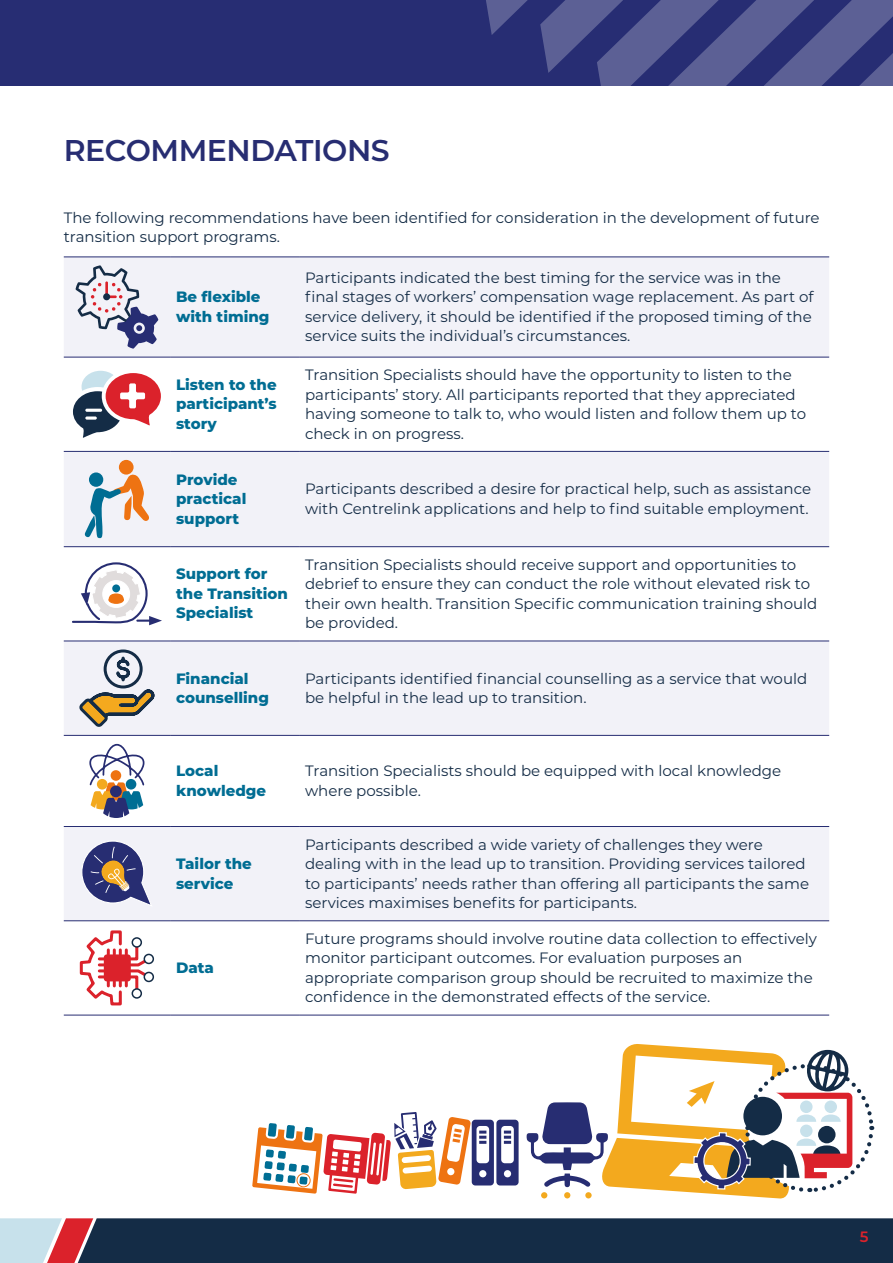
<style>
.page{position:relative;width:893px;height:1263px;background:#fff}
.page>*{position:absolute;margin:0;border:0;box-sizing:border-box;transform-origin:0 0}
.t1{font:600 30px "Montserrat";letter-spacing:-.015em;color:#272d72}
.Body{font:15px/19.5px "Montserrat";color:#142c46}
.Body-2{font:800 15px/19.5px "Montserrat";color:#006d93}
.t2{font:600 15px "Montserrat";color:#db222b}
</style>
<div class="page">
<div style="left:0;top:0;width:893px;height:85px;background:#272d73"></div>
<svg style="left:486px;top:0;width:407px;height:85px"></svg>
<svg style="left:64px;top:257px;width:765px;height:478px;fill:#f2f2f8"></svg>
<div style="left:64px;top:827px;width:765px;height:93px;background:#f2f2f8"></div>
<hr style="left:64px;top:256px;width:106px;height:1px;background:#272d72">
<hr style="left:170px;top:256px;width:129px;height:1px;background:#272d72">
<hr style="left:299px;top:256px;width:530px;height:1px;background:#272d72">
<hr style="left:64px;top:357px;width:106px;height:1px;background:#272d72">
<hr style="left:170px;top:357px;width:129px;height:1px;background:#272d72">
<hr style="left:299px;top:357px;width:530px;height:1px;background:#272d72">
<hr style="left:64px;top:451px;width:106px;height:1px;background:#272d72">
<hr style="left:170px;top:451px;width:129px;height:1px;background:#272d72">
<hr style="left:299px;top:451px;width:530px;height:1px;background:#272d72">
<hr style="left:64px;top:546px;width:106px;height:1px;background:#272d72">
<hr style="left:170px;top:546px;width:129px;height:1px;background:#272d72">
<hr style="left:299px;top:546px;width:530px;height:1px;background:#272d72">
<hr style="left:64px;top:641px;width:106px;height:1px;background:#272d72">
<hr style="left:170px;top:641px;width:129px;height:1px;background:#272d72">
<hr style="left:299px;top:641px;width:530px;height:1px;background:#272d72">
<hr style="left:64px;top:735px;width:106px;height:1px;background:#272d72">
<hr style="left:170px;top:735px;width:129px;height:1px;background:#272d72">
<hr style="left:299px;top:735px;width:530px;height:1px;background:#272d72">
<hr style="left:64px;top:826px;width:106px;height:1px;background:#272d72">
<hr style="left:170px;top:826px;width:129px;height:1px;background:#272d72">
<hr style="left:299px;top:826px;width:530px;height:1px;background:#272d72">
<hr style="left:64px;top:920px;width:106px;height:1px;background:#272d72">
<hr style="left:170px;top:920px;width:129px;height:1px;background:#272d72">
<hr style="left:299px;top:920px;width:530px;height:1px;background:#272d72">
<hr style="left:64px;top:1015px;width:106px;height:1px;background:#272d72">
<hr style="left:170px;top:1015px;width:129px;height:1px;background:#272d72">
<hr style="left:299px;top:1015px;width:530px;height:1px;background:#272d72">
<svg style="left:75px;top:265px;width:83px;height:84px"></svg>
<svg style="left:73px;top:371px;width:88px;height:67px"></svg>
<div style="left:119px;top:460px;width:15px;height:15px;background:#ee7312;border-radius:50%"></div>
<svg style="left:84px;top:473px;width:65px;height:65px"></svg>
<svg style="left:71px;top:561px;width:91px;height:64px"></svg>
<svg style="left:76px;top:648px;width:81px;height:82px"></svg>
<svg style="left:81px;top:743px;width:72px;height:164px"></svg>
<svg style="left:79px;top:930px;width:75px;height:76px"></svg>
<svg style="left:526px;top:1044px;width:349px;height:155px"></svg>
<svg style="left:252px;top:1112px;width:267px;height:82px"></svg>
<svg style="left:0;top:1218px;width:893px;height:45px;background:#283951"></svg>
<h2 class="t1" style="left:64px;top:129px;width:327px">RECOMMENDATIONS</h2>
<p class="Body" style="left:64px;top:207px;width:757px">The following recommendations have been identified for consideration in the development of future transition support programs.</p>
<p class="Body-2" style="left:176px;top:286px;width:95px">Be flexible with timing</p>
<p class="Body" style="left:305px;top:267px;width:510px">Participants indicated the best timing for the service was in the final stages of workers’ compensation wage replacement. As part of service delivery, it should be identified if the proposed timing of the service suits the individual’s circumstances.</p>
<p class="Body-2" style="left:176px;top:374px;width:102px;text-align:justify">Listen to the participant’s story</p>
<p class="Body" style="left:305px;top:364px;width:502px">Transition Specialists should have the opportunity to listen to the participants’ story. All participants reported that they appreciated having someone to talk to, who would listen and follow them up to check in on progress.</p>
<p class="Body-2" style="left:176px;top:469px;width:72px">Provide practical support</p>
<p class="Body" style="left:305px;top:479px;width:508px">Participants described a desire for practical help, such as assistance with Centrelink applications and help to find suitable employment.</p>
<p class="Body-2" style="left:176px;top:564px;width:113px">Support for the Transition<br>Specialist</p>
<p class="Body" style="left:305px;top:554px;width:514px">Transition Specialists should receive support and opportunities to debrief to ensure they can conduct the role without elevated risk to their own health. Transition Specific communication training should be provided.</p>
<p class="Body-2" style="left:176px;top:668px;width:94px">Financial counselling</p>
<p class="Body" style="left:305px;top:668px;width:504px">Participants identified financial counselling as a service that would be helpful in the lead up to transition.</p>
<p class="Body-2" style="left:176px;top:760px;width:91px">Local knowledge</p>
<p class="Body" style="left:305px;top:761px;width:478px">Transition Specialists should be equipped with local knowledge where possible.</p>
<p class="Body-2" style="left:176px;top:853px;width:77px">Tailor the service</p>
<p class="Body-2" style="left:176px;top:957px;width:39px">Data</p>
<p class="Body" style="left:305px;top:834px;width:505px">Participants described a wide variety of challenges they were dealing with in the lead up to transition. Providing services tailored to participants’ needs rather than offering all participants the same services maximises benefits for participants.</p>
<p class="Body" style="left:305px;top:928px;width:513px">Future programs should involve routine data collection to effectively monitor participant outcomes. For evaluation purposes an appropriate comparison group should be recruited to maximize the confidence in the demonstrated effects of the service.</p>
<p class="t2" style="left:860px;top:1226px;width:10px">5</p>
</div>
